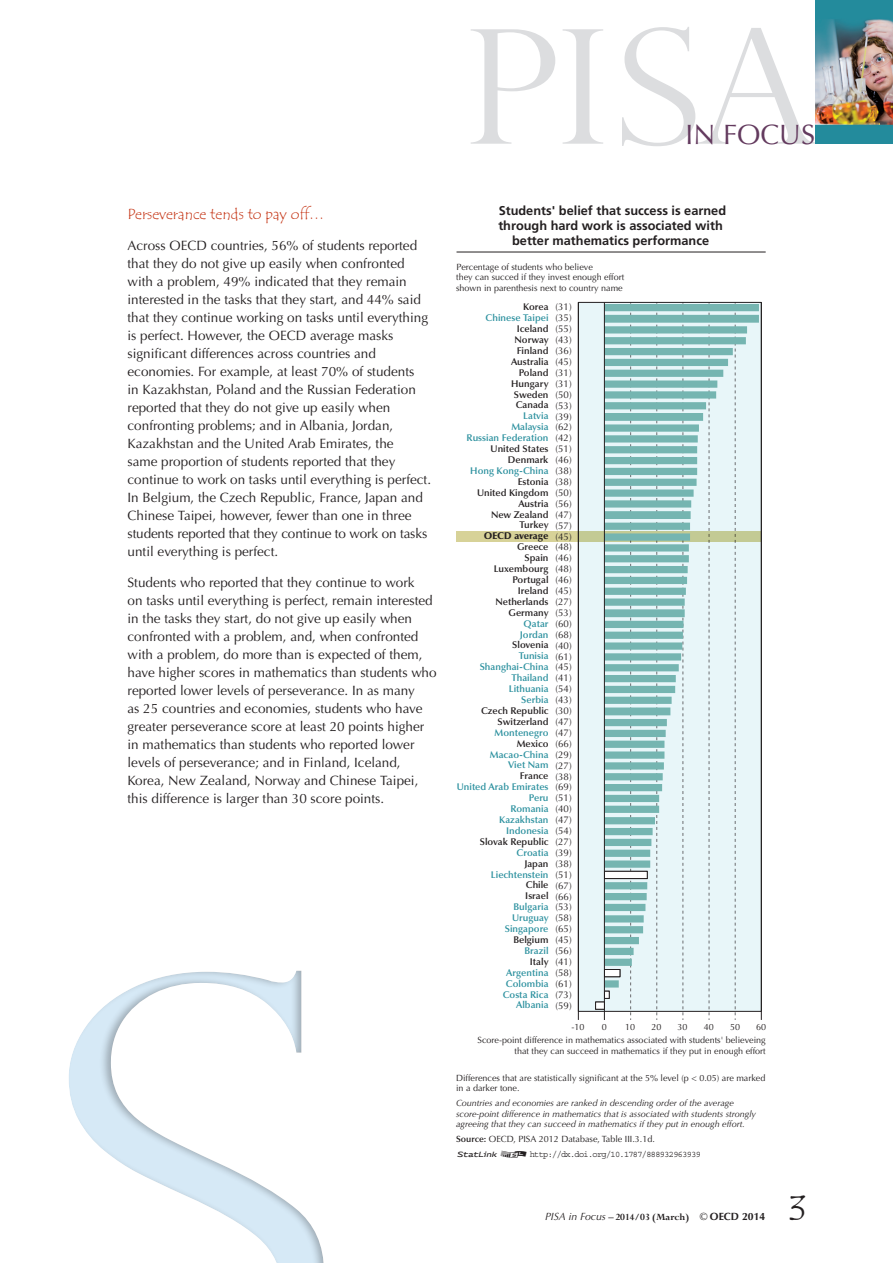
<style>
.page{position:relative;width:893px;height:1263px;background:#fff}
.page>*{position:absolute;margin:0;border:0;box-sizing:border-box;transform-origin:0 0}
.t1{font:36px "Tempus Sans ITC";color:#231f20}
.t2{font:28.05px "Optima LT Std";color:#633a5e}
.t3{font:15px "Tempus Sans ITC";color:#c6391a}
.t4{font:13.5px/18px "Optima LT Std";color:#231f20}
.t5{font:700 12.75px/15px "Frutiger LT Std";color:#231f20;text-align:center}
.t6{font:700 10.5px "Perpetua Std";color:#231f20}
.t7{font:10.5px "Stat Link";color:#231f20}
.t8{font:600 9.75px/10.9px "Optima LT Std";color:#2d919f;text-align:right}
.t9{font:600 9.75px/10.9px "Optima LT Std";color:#231f20;text-align:right}
.t10{font:9.75px/10.9px "Optima LT Std";color:#231f20;text-align:justify}
.t11{font:900 9.75px "Optima LT Std";color:#231f20}
.t12{font:9px/10.5px "Optima LT Std";color:#231f20}
.t13{font:italic 9px/10.5px "Optima LT Std";color:#231f20}
.t14{font:9px "Courier Std";letter-spacing:-.075em;color:#231f20;scale:.95 1}
.t15{font:9px "Stat Link";color:#231f20}
.s1{font-weight:600}
.s2{font-family:"Optima LT Std";font-weight:400;font-style:italic}
.s3{font-family:"Optima LT Std";font-weight:400}
.s4{font-family:"Optima LT Std"}
</style>
<div class="page">
<svg style="left:471px;top:27px;width:344px;height:119px"></svg>
<img style="left:815px;top:0;width:78px;height:144px">
<div style="left:58px;top:970px;width:266px;height:293px;background:#231f20;opacity:.3"></div>
<div style="left:578px;top:302px;width:183px;height:709px;background:#e8f6f9"></div>
<hr style="left:761px;top:302px;width:1px;height:718px;background:#231f20">
<svg style="left:735px;top:988px;width:1px;height:32px"></svg>
<svg style="left:709px;top:988px;width:1px;height:32px"></svg>
<svg style="left:683px;top:988px;width:1px;height:32px"></svg>
<svg style="left:656px;top:988px;width:1px;height:32px"></svg>
<hr style="left:578px;top:302px;width:1px;height:718px;background:#231f20">
<div style="left:457px;top:531px;width:304px;height:11px;background:#d7d298"></div>
<svg style="left:595px;top:304px;width:37px;height:716px"></svg>
<svg style="left:605px;top:304px;width:154px;height:683px"></svg>
<div style="left:578px;top:302px;width:184px;height:710px;border:1px solid #231f20"></div>
<hr style="left:604px;top:302px;width:1px;height:718px;background:#231f20">
<hr style="left:456px;top:252px;width:310px;height:1px;background:#231f20">
<h2 class="t2" style="left:686px;top:118px;width:131px">in Focus</h2>
<p class="t3" style="left:128px;top:205px;width:198px">Perseverance tends to pay off…</p>
<p class="t4" style="left:128px;top:237px;width:305px">Across OECD countries, 56% of students reported that they do not give up easily when confronted with a problem, 49% indicated that they remain interested in the tasks that they start, and 44% said that they continue working on tasks until everything is perfect. However, the OECD average masks significant differences across countries and economies. For example, at least 70% of students<br>in Kazakhstan, Poland and the Russian Federation reported that they do not give up easily when confronting problems; and in Albania, Jordan, Kazakhstan and the U nited Arab Emirates, the<br>same proportion of students reported that they continue to work on tasks until everything is perfect.<br>I n Belgium, the Czech Republic, France, Japan and Chinese Taipei, however, fewer than one in three students reported that they continue to work on tasks until everything is perfect.</p>
<p class="t4" style="left:128px;top:573px;width:311px">Students who reported that they continue to work<br>on tasks until everything is perfect, remain interested in the tasks they start, do not give up easily when confronted with a problem, and, when confronted with a problem, do more than is expected of them, have higher scores in mathematics than students who reported lower levels of perseverance. I n as many<br>as 25 countries and economies, students who have greater perseverance score at least 20 points higher in mathematics than students who reported lower levels of perseverance; and in Finland, Iceland, Korea, New Zealand, Norway and Chinese Taipei, this difference is larger than 30 score points.</p>
<p class="t5" style="left:498px;top:204px;width:229px">Students' belief that success is earned through hard work is associated with better mathematics performance</p>
<p class="t12" style="left:456px;top:262px;width:170px">Percentage of students who believe<br>they can succed if they invest enough effort shown in parenthesis next to country name</p>
<p class="t9" style="left:523px;top:302px;width:27px">Korea</p>
<p class="t8" style="left:486px;top:312px;width:64px">Chinese Taipei</p>
<p class="t9" style="left:511px;top:323px;width:39px">Iceland<br>Norway<br>Finland<br>Australia<br>Poland<br>Hungary<br>Sweden<br>Canada</p>
<p class="t8" style="left:467px;top:411px;width:83px">Latvia<br>Malaysia<br>Russian Federation</p>
<p class="t9" style="left:491px;top:443px;width:59px">United States<br>Denmark</p>
<p class="t8" style="left:470px;top:465px;width:80px">Hong Kong-China</p>
<p class="t9" style="left:477px;top:476px;width:73px">Estonia<br>United Kingdom<br>Austria<br>New Zealand<br>Turkey</p>
<p class="t11" style="left:484px;top:530px;width:66px">OECD average</p>
<p class="t9" style="left:494px;top:542px;width:56px">Greece<br>Spain<br>Luxembourg<br>Portugal<br>Ireland<br>Netherlands<br>Germany</p>
<p class="t8" style="left:520px;top:618px;width:30px;text-align:center">Qatar<br>Jordan</p>
<p class="t9" style="left:512px;top:640px;width:38px">Slovenia</p>
<p class="t8" style="left:480px;top:651px;width:70px">Tunisia<br>Shanghai-China<br>Thailand<br>Lithuania<br>Serbia</p>
<p class="t9" style="left:481px;top:705px;width:69px">Czech Republic<br>Switzerland</p>
<p class="t8" style="left:495px;top:727px;width:55px">Montenegro</p>
<p class="t9" style="left:517px;top:738px;width:33px">Mexico</p>
<p class="t8" style="left:490px;top:749px;width:60px">Macao-China<br>Viet Nam</p>
<p class="t9" style="left:520px;top:771px;width:30px">France</p>
<p class="t8" style="left:457px;top:782px;width:93px">United Arab Emirates<br>Peru<br>Romania<br>Kazakhstan<br>Indonesia</p>
<p class="t9" style="left:480px;top:836px;width:70px">Slovak Republic</p>
<p class="t8" style="left:517px;top:847px;width:33px">Croatia</p>
<p class="t9" style="left:524px;top:858px;width:26px">Japan</p>
<p class="t8" style="left:491px;top:869px;width:59px">Liechtenstein</p>
<p class="t9" style="left:525px;top:880px;width:25px;text-align:left">Chile<br>Israel</p>
<p class="t8" style="left:505px;top:901px;width:45px">Bulgaria<br>Uruguay<br>Singapore</p>
<p class="t9" style="left:513px;top:934px;width:37px">Belgium</p>
<p class="t8" style="left:524px;top:945px;width:26px">Brazil</p>
<p class="t9" style="left:530px;top:956px;width:20px">Italy</p>
<p class="t8" style="left:503px;top:967px;width:47px">Argentina<br>Colombia<br>Costa Rica<br>Albania</p>
<p class="t10" style="left:555px;top:302px;width:18px">(31) (35) (55) (43) (36) (45) (31) (31) (50) (53) (39) (62) (42) (51) (46) (38) (38) (50) (56) (47) (57) (45) (48) (46) (48) (46) (45) (27) (53) (60) (68) (40) (61) (45) (41) (54) (43) (30) (47) (47) (66) (29) (27) (38) (69) (51) (40) (47) (54) (27) (39) (38) (51) (67) (66) (53) (58) (65) (45) (56) (41) (58) (61) (73) (59)</p>
<p class="t12" style="left:572px;top:1021px;width:15px">-10</p>
<p class="t12" style="left:602px;top:1021px;width:7px">0</p>
<p class="t12" style="left:625px;top:1021px;width:12px">10</p>
<p class="t12" style="left:651px;top:1021px;width:12px">20</p>
<p class="t12" style="left:678px;top:1021px;width:12px">30</p>
<p class="t12" style="left:704px;top:1021px;width:12px">40</p>
<p class="t12" style="left:730px;top:1021px;width:12px">50</p>
<p class="t12" style="left:478px;top:1020px;width:290px;line-height:13.8px;text-align:right">60<br>Score-point difference in mathematics associated with students' believeing</p>
<p class="t12" style="left:515px;top:1046px;width:253px">that they can succeed in mathematics if they put in enough effort</p>
<p class="t12" style="left:456px;top:1072px;width:311px">Differences that are statistically significant at the 5% level (p &lt; 0.05) are marked in a darker tone.</p>
<p class="t13" style="left:456px;top:1098px;width:302px">Countries and economies are ranked in descending order of the average score-point difference in mathematics that is associated with students strongly agreeing that they can succeed in mathematics if they put in enough effort.</p>
<p class="t12" style="left:456px;top:1133px;width:200px"><span class="s1">Source:</span> OECD, PISA 2012 Database, Table III .3.1d.</p>
<p class="t15" style="left:456px;top:1151px;width:43px">1</p>
<p class="t7" style="left:497px;top:1150px;width:34px">2</p>
<p class="t14" style="left:530px;top:1149px;width:182px">http://dx.doi.org/10.1787/888932963939</p>
<p class="t6" style="left:545px;top:1212px;width:222px"><span class="s2">PISA in Focus</span> – 2014/03 (March) <span class="s3">©</span> <span class="s4">OECD 2014</span></p>
<h1 class="t1" style="left:789px;top:1186px;width:19px">3</h1>
</div>
